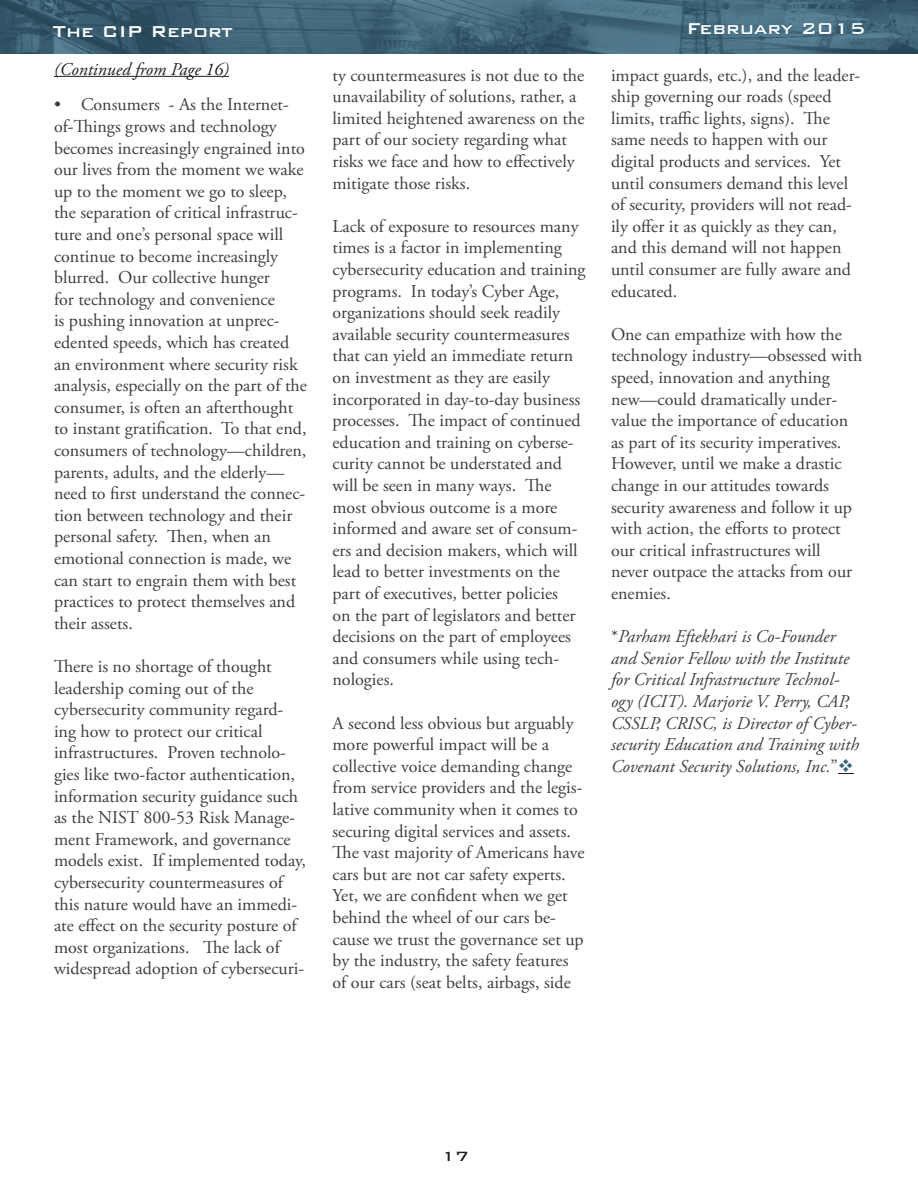
<style>
.page{position:relative;width:918px;height:1188px;background:#fff}
.page>*{position:absolute;margin:0;border:0;box-sizing:border-box;transform-origin:0 0}
.t1{font:500 21px "Bank Gothic BT";color:#fff}
.Standard_Body{font:18px/21.6px "Adobe Garamond Pro";color:#3e3e3f}
.Standard_Body-2{font:italic 18px/21.6px "Adobe Garamond Pro";color:#3e3e3f}
.Continued_on_Page_X{font:italic 18px "Adobe Garamond Pro";color:#231f20}
.t2{font:500 18px "Bank Gothic BT";color:#231f20}
.s1{font-style:normal}
.s2{color:#37667e}
</style>
<div class="page">
<img style="left:0;top:0;width:918px;height:54px">
<svg style="left:689px;top:23px;width:104px;height:12px"></svg>
<svg style="left:803px;top:23px;width:29px;height:12px"></svg>
<svg style="left:838px;top:23px;width:6px;height:12px"></svg>
<svg style="left:852px;top:23px;width:13px;height:12px"></svg>
<svg style="left:838px;top:773px;width:16px;height:1px"></svg>
<hr style="left:54px;top:76px;width:175px;height:1px;background:#231f20">
<p class="t1" style="left:53px;top:20px;width:182px">The CIP Report</p>
<p class="t1" style="left:687px;top:17px;width:181px">February 2015</p>
<p class="Continued_on_Page_X" style="left:54px;top:58px;width:177px">(Continued from Page 16)</p>
<p class="Standard_Body" style="left:54px;top:95px;width:254px">• Consumers - As the Internet&shy;of-Things grows and technology becomes increasingly engrained into our lives from the moment we wake up to the moment we go to sleep, the separation of critical infrastruc&shy;ture and one’s personal space will continue to become increasingly blurred. Our collective hunger<br>for technology and convenience<br>is pushing innovation at unprec&shy;edented speeds, which has created an environment where security risk analysis, especially on the part of the consumer, is often an afterthought to instant gratification. To that end, consumers of technology—children, parents, adults, and the elderly— need to first understand the connec&shy;tion between technology and their personal safety. Then, when an emotional connection is made, we can start to engrain them with best practices to protect themselves and their assets.</p>
<p class="Standard_Body" style="left:54px;top:656px;width:254px">There is no shortage of thought leadership coming out of the cybersecurity community regard&shy;ing how to protect our critical infrastructures. Proven technolo&shy;gies like two-factor authentication, information security guidance such as the NIST 800-53 Risk Manage&shy;ment Framework, and governance models exist. If implemented today, cybersecurity countermeasures of this nature would have an immedi&shy;ate effect on the security posture of most organizations. The lack of widespread adoption of cybersecuri-</p>
<p class="Standard_Body" style="left:333px;top:65px;width:254px">ty countermeasures is not due to the unavailability of solutions, rather, a limited heightened awareness on the part of our society regarding what risks we face and how to effectively mitigate those risks.</p>
<p class="Standard_Body" style="left:333px;top:216px;width:255px">Lack of exposure to resources many times is a factor in implementing cybersecurity education and training programs. In today’s Cyber Age, organizations should seek readily available security countermeasures that can yield an immediate return on investment as they are easily incorporated in day-to-day business processes. The impact of continued education and training on cyberse&shy;curity cannot be understated and will be seen in many ways. The most obvious outcome is a more informed and aware set of consum&shy;ers and decision makers, which will lead to better investments on the part of executives, better policies<br>on the part of legislators and better decisions on the part of employees and consumers while using tech&shy;nologies.</p>
<p class="Standard_Body" style="left:333px;top:713px;width:253px">A second less obvious but arguably more powerful impact will be a collective voice demanding change from service providers and the legis&shy;lative community when it comes to securing digital services and assets.<br>The vast majority of Americans have cars but are not car safety experts.<br>Yet, we are confident when we get behind the wheel of our cars be&shy;cause we trust the governance set up by the industry, the safety features of our cars (seat belts, airbags, side</p>
<p class="Standard_Body" style="left:611px;top:65px;width:251px">impact guards, etc.), and the leader&shy;ship governing our roads (speed limits, traffic lights, signs). The same needs to happen with our digital products and services. Yet until consumers demand this level of security, providers will not read&shy;ily offer it as quickly as they can, and this demand will not happen until consumer are fully aware and educated.</p>
<p class="Standard_Body" style="left:611px;top:324px;width:253px">One can empathize with how the technology industry—obsessed with speed, innovation and anything new—could dramatically under&shy;value the importance of education as part of its security imperatives.<br>However, until we make a drastic change in our attitudes towards security awareness and follow it up with action, the efforts to protect our critical infrastructures will never outpace the attacks from our enemies.</p>
<p class="Standard_Body-2" style="left:611px;top:626px;width:249px"><span class="s1">*</span>Parham Eftekhari is Co-Founder and Senior Fellow with the Institute for Critical Infrastructure Technol&shy;ogy (ICIT). Marjorie V. Perry, CAP, CSSLP, CRISC, is Director of Cyber&shy;security Education and Training with Covenant Security Solutions, Inc.<span class="s1">”</span><span class="s2">❖</span></p>
<p class="t2" style="left:441px;top:1147px;width:29px">17</p>
</div>
